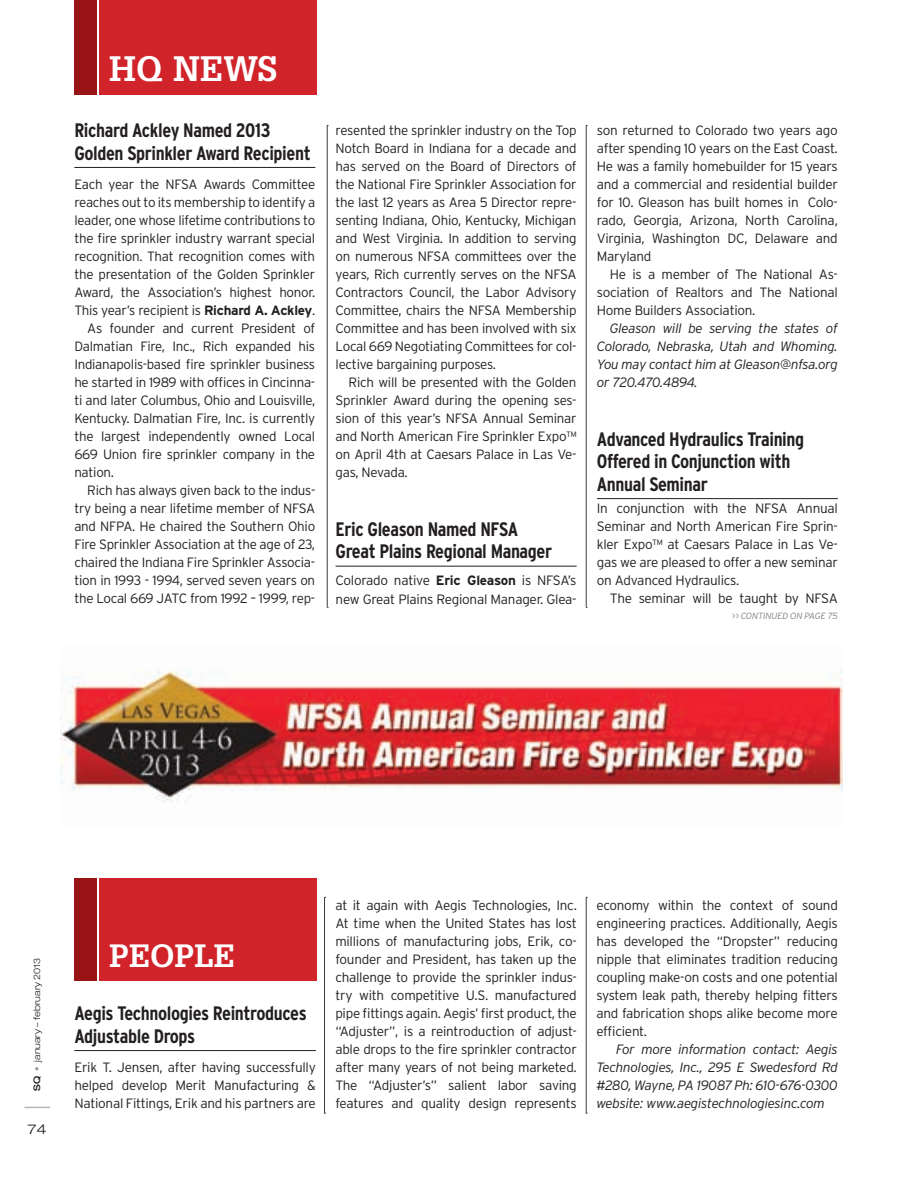
<style>
.page{position:relative;width:919px;height:1189px;background:#fff}
.page>*{position:absolute;margin:0;border:0;box-sizing:border-box;transform-origin:0 0}
.t1{font:700 34.5px "Glypha";color:#fff}
.t2{font:700 31.5px "Glypha";color:#fff}
.t3{font:700 condensed 19.5px/22.5px "Interstate";letter-spacing:-.02em;color:#231f20}
.t4{font:300 13.5px/18px "Interstate";letter-spacing:-.02em;color:#231f20;text-align:justify}
.t5{font:italic 300 13.5px/18px "Interstate";letter-spacing:-.02em;color:#231f20;text-align:justify}
.t6{font:300 expanded 13.5px "Helvetica Neue";color:#231f20;scale:1.15 1}
.t7{font:300 expanded 9px "Helvetica Neue";color:#231f20}
.t8{font:italic 300 9px "Interstate";color:#808285}
.s1{font-weight:700}
.s2{font-weight:500}
.s3{color:#939598}
</style>
<div class="page">
<hr style="left:74px;top:167px;width:241px;height:1px;background:#231f20">
<hr style="left:335px;top:565px;width:241px;height:1px;background:#231f20">
<hr style="left:596px;top:498px;width:241px;height:1px;background:#231f20">
<svg style="left:327px;top:125px;width:1px;height:483px"></svg>
<svg style="left:585px;top:125px;width:2px;height:483px"></svg>
<svg style="left:324px;top:896px;width:1px;height:217px"></svg>
<svg style="left:585px;top:896px;width:2px;height:217px"></svg>
<svg style="left:24px;top:1106px;width:26px;height:1px"></svg>
<div style="left:99px;top:0;width:218px;height:94px;background:#d1232a"></div>
<div style="left:74px;top:0;width:22px;height:94px;background:#981316"></div>
<div style="left:99px;top:878px;width:218px;height:102px;background:#d1232a"></div>
<div style="left:74px;top:878px;width:22px;height:102px;background:#981316"></div>
<hr style="left:74px;top:1049px;width:242px;height:1px;background:#231f20">
<img style="left:61px;top:670px;width:781px;height:132px">
<h1 class="t1" style="left:109px;top:47px;width:170px">HQ NEWS</h1>
<h3 class="t3" style="left:74px;top:119px;width:238px">Richard Ackley Named 2013<br>Golden Sprinkler Award Recipient</h3>
<p class="t4" style="left:74px;top:175px;width:242px">Each year the NFSA Awards Committee</p>
<p class="t4" style="left:74px;top:193px;width:242px">reaches out to its membership to identify a</p>
<p class="t4" style="left:74px;top:211px;width:242px">leader, one whose lifetime contributions to</p>
<p class="t4" style="left:74px;top:229px;width:242px">the fire sprinkler industry warrant special</p>
<p class="t4" style="left:74px;top:247px;width:242px">recognition. That recognition comes with</p>
<p class="t4" style="left:74px;top:265px;width:242px">the presentation of the Golden Sprinkler</p>
<p class="t4" style="left:74px;top:283px;width:242px">Award, the Association’s highest honor.</p>
<p class="t4" style="left:74px;top:301px;width:242px">This year’s recipient is <span class="s1">Richard A. Ackley</span>.</p>
<p class="t4" style="left:87px;top:319px;width:229px">As founder and current President of</p>
<p class="t4" style="left:74px;top:337px;width:242px">Dalmatian Fire, Inc., Rich expanded his</p>
<p class="t4" style="left:74px;top:355px;width:242px">Indianapolis-based fire sprinkler business</p>
<p class="t4" style="left:74px;top:373px;width:242px">he started in 1989 with offices in Cincinna-</p>
<p class="t4" style="left:74px;top:391px;width:242px">ti and later Columbus, Ohio and Louisville,</p>
<p class="t4" style="left:74px;top:409px;width:242px">Kentucky. Dalmatian Fire, Inc. is currently</p>
<p class="t4" style="left:74px;top:427px;width:242px">the largest independently owned Local</p>
<p class="t4" style="left:74px;top:445px;width:242px">669 Union fire sprinkler company in the</p>
<p class="t4" style="left:74px;top:463px;width:41px">nation.</p>
<p class="t4" style="left:87px;top:481px;width:229px">Rich has always given back to the indus-</p>
<p class="t4" style="left:74px;top:499px;width:242px">try being a near lifetime member of NFSA</p>
<p class="t4" style="left:74px;top:517px;width:242px">and NFPA. He chaired the Southern Ohio</p>
<p class="t4" style="left:74px;top:535px;width:242px">Fire Sprinkler Association at the age of 23,</p>
<p class="t4" style="left:74px;top:553px;width:242px">chaired the Indiana Fire Sprinkler Associa-</p>
<p class="t4" style="left:74px;top:571px;width:242px">tion in 1993 - 1994, served seven years on</p>
<p class="t4" style="left:74px;top:589px;width:242px">the Local 669 JATC from 1992 – 1999, rep-</p>
<p class="t4" style="left:335px;top:121px;width:242px">resented the sprinkler industry on the Top Notch Board in Indiana for a decade and has served on the Board of Directors of the National Fire Sprinkler Association for the last 12 years as Area 5 Director repre&shy;senting Indiana, Ohio, Kentucky, Michigan and West Virginia. In addition to serving on numerous NFSA committees over the years, Rich currently serves on the NFSA Contractors Council, the Labor Advisory Committee, chairs the NFSA Membership Committee and has been involved with six Local 669 Negotiating Committees for col&shy;lective bargaining purposes.</p>
<p class="t4" style="left:335px;top:373px;width:242px;text-indent:13px">Rich will be presented with the Golden Sprinkler Award during the opening ses&shy;sion of this year’s NFSA Annual Seminar and North American Fire Sprinkler Expo™ on April 4th at Caesars Palace in Las Ve&shy;gas, Nevada.</p>
<h3 class="t3" style="left:335px;top:517px;width:218px">Eric Gleason Named NFSA<br>Great Plains Regional Manager</h3>
<p class="t4" style="left:335px;top:571px;width:242px">Colorado native <span class="s1">Eric Gleason</span> is NFSA’s new Great Plains Regional Manager. Glea-</p>
<p class="t4" style="left:596px;top:121px;width:242px">son returned to Colorado two years ago after spending 10 years on the East Coast.<br>He was a family homebuilder for 15 years and a commercial and residential builder for 10. Gleason has built homes in Colo&shy;rado, Georgia, Arizona, North Carolina, Virginia, Washington DC, Delaware and Maryland</p>
<p class="t4" style="left:596px;top:265px;width:242px;text-indent:13px">He is a member of The National As&shy;sociation of Realtors and The National Home Builders Association.</p>
<p class="t5" style="left:596px;top:319px;width:242px;text-indent:13px">Gleason will be serving the states of Colorado, Nebraska, Utah and Whoming.<br>You may contact him at Gleason@nfsa.org or 720.470.4894.</p>
<h3 class="t3" style="left:596px;top:427px;width:209px">Advanced Hydraulics Training<br>Offered in Conjunction with<br>Annual Seminar</h3>
<p class="t4" style="left:596px;top:499px;width:242px">In conjunction with the NFSA Annual Seminar and North American Fire Sprin&shy;kler Expo™ at Caesars Palace in Las Ve&shy;gas we are pleased to offer a new seminar on Advanced Hydraulics.</p>
<p class="t4" style="left:609px;top:589px;width:229px">The seminar will be taught by NFSA</p>
<p class="t8" style="left:731px;top:610px;width:11px">&gt; &gt;contin</p>
<p class="t8" style="left:771px;top:610px;width:40px">Uedonpage</p>
<p class="t8" style="left:827px;top:610px;width:12px">75</p>
<p class="t7" style="left:32px;top:1090px;width:135px;rotate:-90deg"><span class="s2">SQ</span> <span class="s3">•</span> january – february 2013</p>
<p class="t6" style="left:27px;top:1120px;width:19px">74</p>
<h2 class="t2" style="left:109px;top:936px;width:127px">PEOPLE</h2>
<h3 class="t3" style="left:74px;top:1001px;width:234px">Aegis Technologies Reintroduces<br>Adjustable Drops</h3>
<p class="t4" style="left:74px;top:1057px;width:243px">Erik T. Jensen, after having successfully helped develop Merit Manufacturing &amp; National Fittings, Erik and his partners are</p>
<p class="t4" style="left:335px;top:895px;width:243px">at it again with Aegis Technologies, Inc.<br>At time when the United States has lost millions of manufacturing jobs, Erik, co&shy;founder and President, has taken up the challenge to provide the sprinkler indus&shy;try with competitive U.S. manufactured pipe fittings again. Aegis’ first product, the “Adjuster”, is a reintroduction of adjust&shy;able drops to the fire sprinkler contractor after many years of not being marketed.<br>The “Adjuster’s” salient labor saving features and quality design represents</p>
<p class="t4" style="left:596px;top:895px;width:243px">economy within the context of sound engineering practices. Additionally, Aegis has developed the “Dropster” reducing nipple that eliminates tradition reducing coupling make-on costs and one potential system leak path, thereby helping fitters and fabrication shops alike become more efficient.</p>
<p class="t5" style="left:596px;top:1039px;width:243px;text-indent:20px">For more information contact: Aegis Technologies, Inc., 295 E Swedesford Rd #280, Wayne, PA 19087 Ph: 610-676-0300 website: www.aegistechnologiesinc.com</p>
</div>
